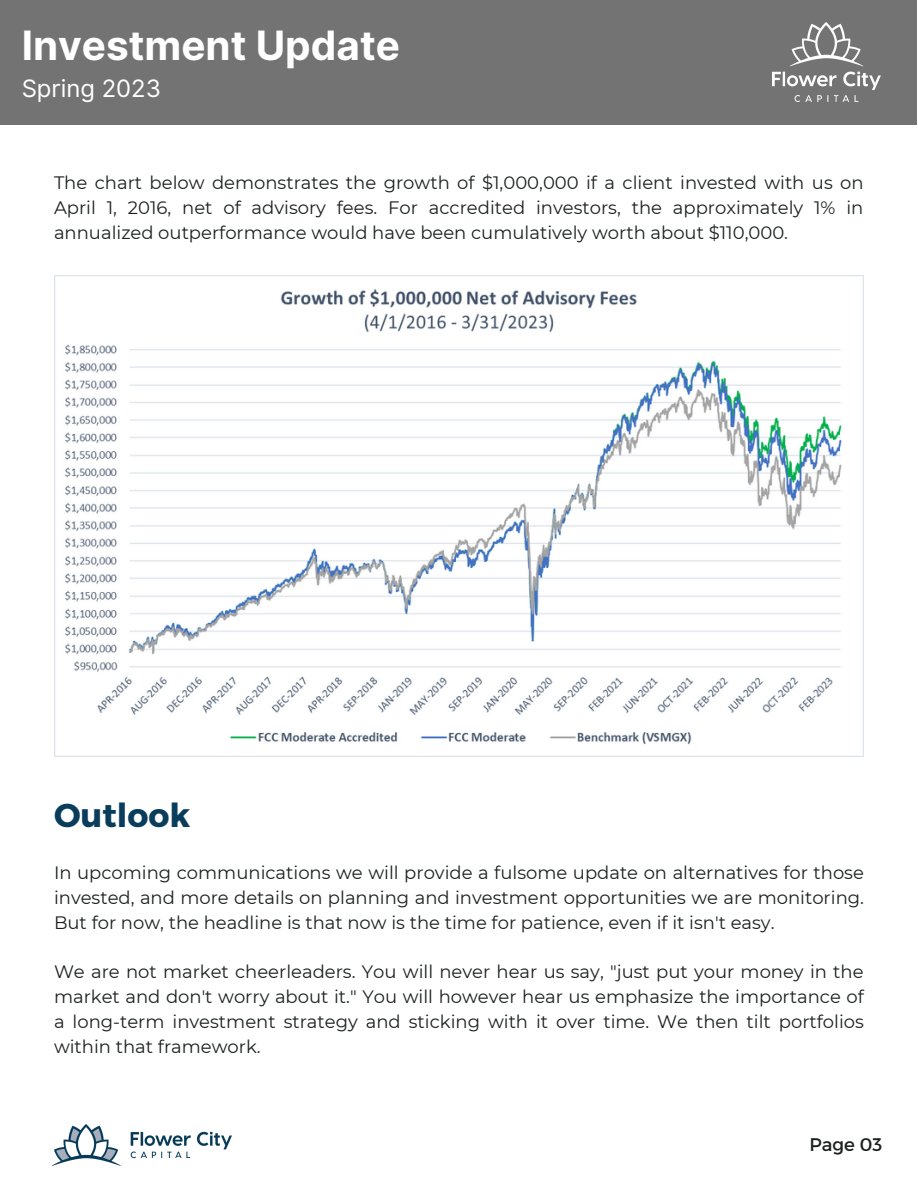
<style>
.page{position:relative;width:918px;height:1188px;background:#fff}
.page>*{position:absolute;margin:0;border:0;box-sizing:border-box;transform-origin:0 0}
.t1{font:700 40.5px "Inter";color:#fff}
.t2{font:700 33px "Montserrat";color:#093d5b}
.t3{font:24px "Inter";color:#fff}
.t4{font:18.3px "Montserrat";color:#1c2120}
.t5{font:18px/24.8px "Montserrat";color:#1c2120;text-align:justify}
</style>
<div class="page">
<div style="left:0;top:0;width:917px;height:125px;background:#737373"></div>
<img style="left:772px;top:23px;width:108px;height:78px">
<img style="left:53px;top:1125px;width:178px;height:40px">
<img style="left:54px;top:275px;width:810px;height:482px">
<h1 class="t1" style="left:22px;top:21px;width:380px">Investment Update</h1>
<h3 class="t3" style="left:22px;top:74px;width:141px">Spring 2023</h3>
<p class="t5" style="left:54px;top:170px;width:811px">The chart below demonstrates the growth of $1,000,000 if a client invested with us on April 1, 2016, net of advisory fees. For accredited investors, the approximately 1% in annualized outperformance would have been cumulatively worth about $110,000.</p>
<h2 class="t2" style="left:54px;top:794px;width:138px">Outlook</h2>
<p class="t5" style="left:54px;top:861px;width:812px">In upcoming communications we will provide a fulsome update on alternatives for those invested, and more details on planning and investment opportunities we are monitoring.<br>But for now, the headline is that now is the time for patience, even if it isn't easy.</p>
<p class="t5" style="left:54px;top:960px;width:811px">We are not market cheerleaders. You will never hear us say, "just put your money in the market and don't worry about it." You will however hear us emphasize the importance of a long-term investment strategy and sticking with it over time. We then tilt portfolios within that framework.</p>
<p class="t4" style="left:810px;top:1132px;width:74px">Page 03</p>
</div>
